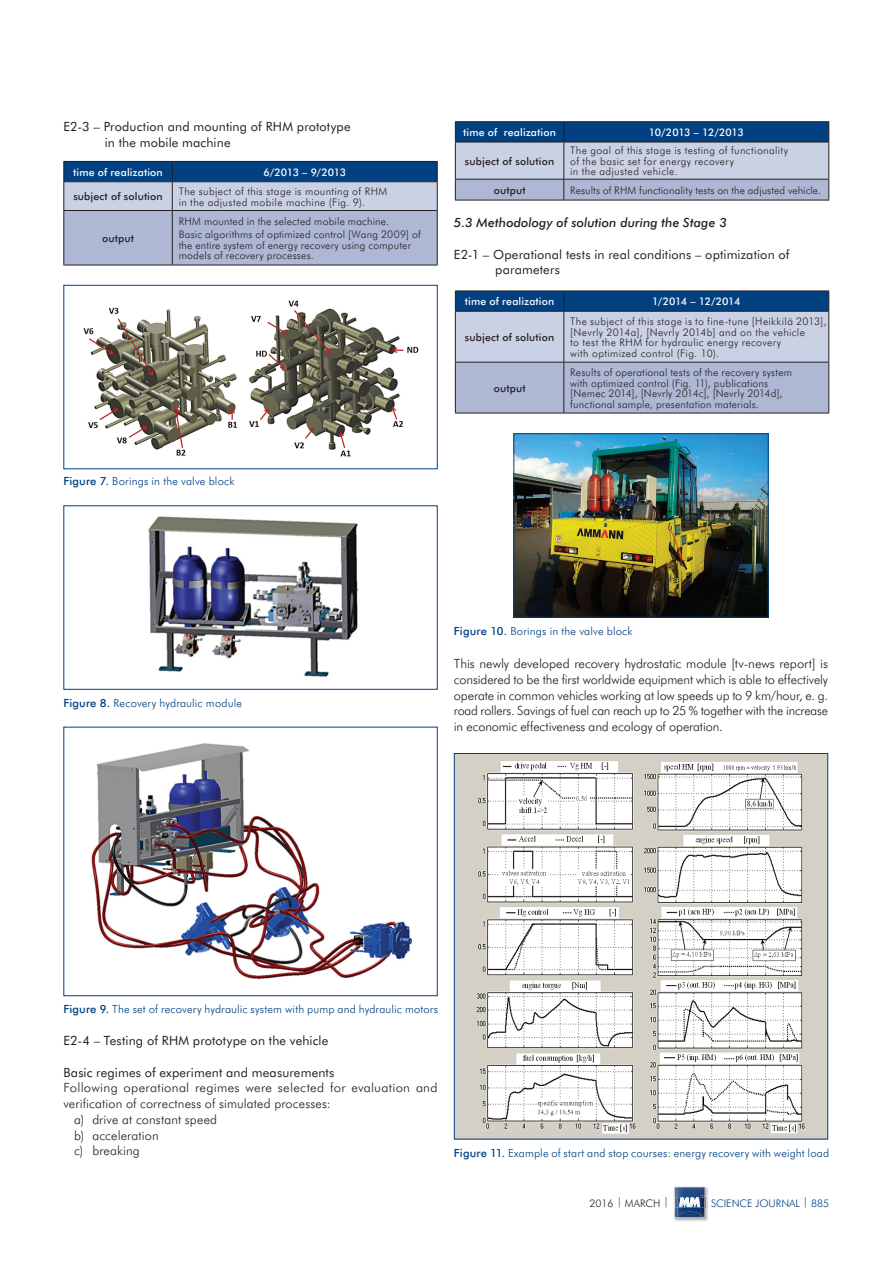
<style>
.page{position:relative;width:893px;height:1263px;background:#fff}
.page>*{position:absolute;margin:0;border:0;box-sizing:border-box;transform-origin:0 0}
.t1{font:300 12.75px/15.8px "Futura BTCE";letter-spacing:.01em;color:#231f20;text-align:justify}
.t2{font:12.75px/15.8px "Futura BTCE";letter-spacing:.01em;color:#231f20}
.t3{font:italic 500 12.75px "Futura BTCE";letter-spacing:.005em;color:#231f20}
.t4{font:300 11.25px "Futura BTCE";letter-spacing:.015em;color:#014081}
.t5{font:300 10.5px/10.5px "Futura BTCE";letter-spacing:.02em;color:#231f20}
.t6{font:300 10.5px/10.5px "Futura BTCE";letter-spacing:.04em;color:#231f20}
.t7{font:500 10.5px "Futura BTCE";letter-spacing:-.03em;color:#fff}
.t8{font:500 10.5px "Futura BTCE";color:#231f20}
.t9{font:300 10.5px "Futura BTCE";color:#014081}
.t10{font:300 10.5px "Futura BTCE";color:#231f20}
.s1{font-weight:500}
.s2{color:#231f20}
</style>
<div class="page">
<img style="left:674px;top:1186px;width:35px;height:35px">
<img style="left:674px;top:1217px;width:31px;height:1px">
<svg style="left:674px;top:1187px;width:34px;height:30px"></svg>
<img style="left:678px;top:1212px;width:23px;height:3px">
<svg style="left:63px;top:161px;width:375px;height:104px;background:#91a4c4"></svg>
<hr style="left:63px;top:210px;width:109px;height:1px;background:#231f20">
<hr style="left:63px;top:211px;width:1px;height:54px;background:#231f20">
<hr style="left:172px;top:210px;width:266px;height:1px;background:#231f20">
<hr style="left:172px;top:211px;width:1px;height:54px;background:#231f20">
<hr style="left:437px;top:211px;width:1px;height:54px;background:#231f20">
<hr style="left:63px;top:265px;width:109px;height:1px;background:#231f20">
<hr style="left:172px;top:265px;width:266px;height:1px;background:#231f20">
<img style="left:83px;top:300px;width:336px;height:157px">
<div style="left:63px;top:285px;width:375px;height:184px;border:1px solid #014081"></div>
<img style="left:148px;top:516px;width:211px;height:161px">
<div style="left:63px;top:505px;width:375px;height:185px;border:1px solid #014081"></div>
<img style="left:91px;top:743px;width:322px;height:237px">
<div style="left:63px;top:727px;width:375px;height:269px;border:1px solid #014081"></div>
<hr style="left:455px;top:121px;width:109px;height:1px;background:#231f20">
<hr style="left:564px;top:121px;width:265px;height:1px;background:#231f20">
<svg style="left:455px;top:122px;width:374px;height:78px;background:#8b9fc0"></svg>
<hr style="left:455px;top:200px;width:109px;height:1px;background:#231f20">
<hr style="left:564px;top:200px;width:265px;height:1px;background:#231f20">
<svg style="left:455px;top:291px;width:374px;height:122px;background:#9caccb"></svg>
<hr style="left:455px;top:311px;width:109px;height:1px;background:#231f20">
<hr style="left:455px;top:312px;width:1px;height:50px;background:#231f20">
<hr style="left:564px;top:311px;width:265px;height:1px;background:#231f20">
<hr style="left:563px;top:312px;width:1px;height:50px;background:#231f20">
<hr style="left:828px;top:312px;width:1px;height:50px;background:#231f20">
<hr style="left:455px;top:362px;width:109px;height:1px;background:#231f20">
<hr style="left:455px;top:362px;width:1px;height:51px;background:#231f20">
<hr style="left:564px;top:362px;width:265px;height:1px;background:#231f20">
<hr style="left:563px;top:362px;width:1px;height:51px;background:#231f20">
<hr style="left:828px;top:362px;width:1px;height:51px;background:#231f20">
<hr style="left:455px;top:413px;width:109px;height:1px;background:#231f20">
<hr style="left:564px;top:413px;width:265px;height:1px;background:#231f20">
<img style="left:456px;top:755px;width:370px;height:382px">
<div style="left:454px;top:753px;width:374px;height:386px;border:1px solid #014081"></div>
<img style="left:515px;top:435px;width:252px;height:181px">
<div style="left:513px;top:433px;width:256px;height:185px;border:1px solid #014081"></div>
<p class="t2" style="left:105px;top:119px;width:247px;text-indent:-41px">E2-3 – Production and mounting of RHM prototype in the mobile machine</p>
<p class="t7" style="left:73px;top:165px;width:91px">time of realization</p>
<p class="t7" style="left:263px;top:165px;width:84px">6/2013 – 9/2013</p>
<p class="t8" style="left:73px;top:190px;width:91px">subject of solution</p>
<p class="t6" style="left:179px;top:186px;width:210px">The subject of this stage is mounting of RHM in the adjusted mobile machine (Fig. 9).</p>
<p class="t8" style="left:102px;top:232px;width:33px">output</p>
<p class="t5" style="left:179px;top:214px;width:244px;line-height:13.5px">RHM mounted in the selected mobile machine.<br>Basic algorithms of optimized control [Wang 2009] of</p>
<p class="t5" style="left:179px;top:239px;width:234px">the entire system of energy recovery using computer models of recovery processes.</p>
<p class="t4" style="left:63px;top:474px;width:173px"><span class="s1">Figure 7.</span> Borings in the valve block</p>
<p class="t7" style="left:463px;top:126px;width:94px">time of realization</p>
<p class="t7" style="left:649px;top:126px;width:96px">10/2013 – 12/2013</p>
<p class="t8" style="left:465px;top:154px;width:91px">subject of solution</p>
<p class="t6" style="left:570px;top:145px;width:219px">The goal of this stage is testing of functionality of the basic set for energy recovery<br>in the adjusted vehicle.</p>
<p class="t8" style="left:494px;top:183px;width:33px">output</p>
<p class="t5" style="left:570px;top:185px;width:252px">Results of RHM functionality tests on the adjusted vehicle.</p>
<p class="t3" style="left:454px;top:214px;width:274px">5.3 Methodology of solution during the Stage 3</p>
<p class="t2" style="left:495px;top:246px;width:296px;text-indent:-41px">E2-1 – Operational tests in real conditions – optimization of parameters</p>
<p class="t7" style="left:465px;top:295px;width:91px">time of realization</p>
<p class="t7" style="left:652px;top:295px;width:90px">1/2014 – 12/2014</p>
<p class="t8" style="left:465px;top:330px;width:91px">subject of solution</p>
<p class="t5" style="left:570px;top:316px;width:258px">The subject of this stage is to fine-tune [Heikkilä 2013], [Nevrly 2014a], [Nevrly 2014b] and on the vehicle<br>to test the RHM for hydraulic energy recovery<br>with optimized control (Fig. 10).</p>
<p class="t8" style="left:494px;top:381px;width:33px">output</p>
<p class="t5" style="left:570px;top:367px;width:223px">Results of operational tests of the recovery system with optimized control (Fig. 11), publications [Nemec 2014], [Nevrly 2014c], [Nevrly 2014d], functional sample, presentation materials.</p>
<p class="t4" style="left:63px;top:695px;width:180px"><span class="s1">Figure 8.</span> Recovery hydraulic module</p>
<p class="t4" style="left:454px;top:623px;width:180px"><span class="s1">Figure 10.</span> Borings in the valve block</p>
<p class="t1" style="left:454px;top:655px;width:376px">This newly developed recovery hydrostatic module [tv-news report] is considered to be the first worldwide equipment which is able to effectively operate in common vehicles working at low speeds up to 9 km/hour, e. g. road rollers. Savings of fuel can reach up to 25 % together with the increase in economic effectiveness and ecology of operation.</p>
<p class="t4" style="left:63px;top:1002px;width:376px"><span class="s1">Figure 9.</span> The set of recovery hydraulic system with pump and hydraulic motors</p>
<p class="t2" style="left:63px;top:1032px;width:266px">E2-4 – Testing of RHM prototype on the vehicle</p>
<p class="t2" style="left:63px;top:1064px;width:272px">Basic regimes of experiment and measurements</p>
<p class="t1" style="left:63px;top:1079px;width:376px">Following operational regimes were selected for evaluation and</p>
<p class="t1" style="left:63px;top:1095px;width:269px">verification of correctness of simulated processes:</p>
<p class="t1" style="left:74px;top:1111px;width:145px">a) drive at constant speed</p>
<p class="t1" style="left:74px;top:1127px;width:86px">b) acceleration</p>
<p class="t1" style="left:74px;top:1142px;width:67px">c) breaking</p>
<p class="t4" style="left:454px;top:1145px;width:377px"><span class="s1">Figure 11.</span> Example of start and stop courses: energy recovery with weight load</p>
<p class="t10" style="left:589px;top:1196px;width:81px">2016 | MARCH |</p>
<p class="t9" style="left:711px;top:1196px;width:120px">SCIENCE JOURNAL <span class="s2">|</span> 885</p>
</div>
